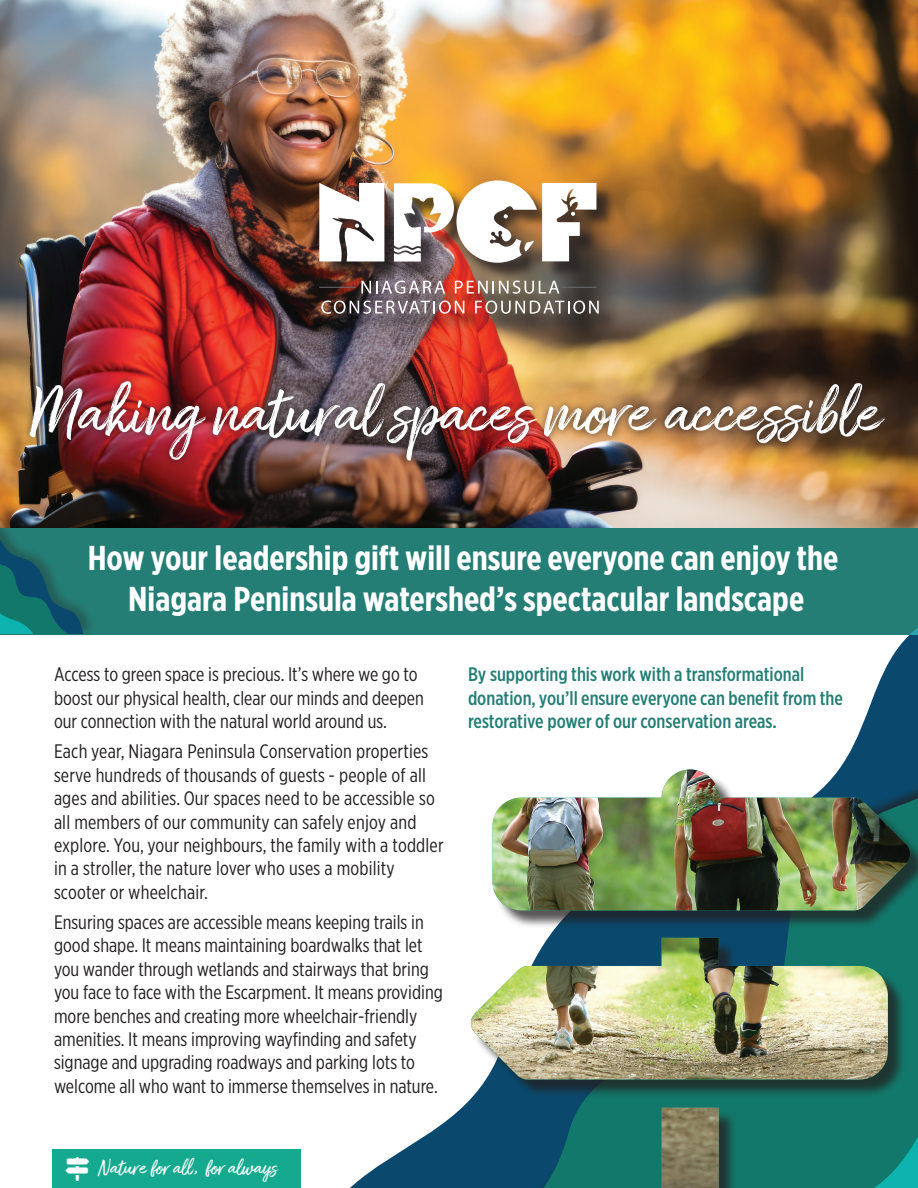
<style>
.page{position:relative;width:918px;height:1188px;background:#fff}
.page>*{position:absolute;margin:0;border:0;box-sizing:border-box;transform-origin:0 0}
.t1{font:67.5px "Amithen";color:#fff}
.t2{font:700 34.5px/41.4px "Gotham X Narrow";color:#fff;text-align:center}
.t3{font:21px "Amithen";color:#fff}
.t4{font:19.5px/23.4px "Gotham X Narrow";color:#231f20}
.t5{font:500 19.5px/23.4px "Gotham X Narrow";color:#257e75}
</style>
<div class="page">
<svg style="left:292px;top:635px;width:626px;height:553px"></svg>
<div style="left:432px;top:671px;width:486px;height:517px;background:#231f20;opacity:.75"></div>
<svg style="left:428px;top:688px;width:490px;height:500px"></svg>
<img style="left:0;top:0;width:918px;height:528px">
<div style="left:0;top:528px;width:918px;height:107px;background:#257e75"></div>
<div style="left:321px;top:183px;width:296px;height:149px;background:#231f20;opacity:.75"></div>
<svg style="left:361px;top:281px;width:84px;height:13px"></svg>
<svg style="left:455px;top:281px;width:104px;height:13px"></svg>
<svg style="left:321px;top:300px;width:143px;height:14px;background:#95797a"></svg>
<svg style="left:475px;top:300px;width:124px;height:14px;background:#8c7b75"></svg>
<hr style="left:319px;top:287px;width:37px;height:1px;background:#6c6d70">
<hr style="left:562px;top:287px;width:35px;height:1px;background:#6c6d70">
<svg style="left:319px;top:183px;width:65px;height:78px"></svg>
<img style="left:394px;top:180px;width:202px;height:83px">
<div style="left:22px;top:374px;width:870px;height:94px;background:#231f20;opacity:.75"></div>
<div style="left:0;top:515px;width:97px;height:124px;background:#231f20;opacity:.33"></div>
<svg style="left:0;top:526px;width:83px;height:108px"></svg>
<img style="left:470px;top:770px;width:442px;height:418px">
<div style="left:52px;top:1150px;width:248px;height:38px;background:#15aa8f"></div>
<h1 class="t1" style="left:30px;top:372px;width:853px">Making natural spaces more accessible</h1>
<h2 class="t2" style="left:88px;top:536px;width:752px">How your leadership gift will ensure everyone can enjoy the<br>Niagara Peninsula watershed’s spectacular landscape</h2>
<p class="t4" style="left:54px;top:663px;width:371px">Access to green space is precious. It’s where we go to boost our physical health, clear our minds and deepen our connection with the natural world around us.</p>
<p class="t4" style="left:54px;top:740px;width:391px">Each year, Niagara Peninsula Conservation properties serve hundreds of thousands of guests - people of all ages and abilities. Our spaces need to be accessible so all members of our community can safely enjoy and explore. You, your neighbours, the family with a toddler in a stroller, the nature lover who uses a mobility scooter or wheelchair.</p>
<p class="t4" style="left:54px;top:910px;width:390px">Ensuring spaces are accessible means keeping trails in good shape. It means maintaining boardwalks that let you wander through wetlands and stairways that bring you face to face with the Escarpment. It means providing more benches and creating more wheelchair-friendly amenities. It means improving wayfinding and safety signage and upgrading roadways and parking lots to welcome all who want to immerse themselves in nature.</p>
<p class="t5" style="left:468px;top:663px;width:377px">By supporting this work with a transformational donation, you’ll ensure everyone can benefit from the restorative power of our conservation areas.</p>
<p class="t3" style="left:98px;top:1155px;width:181px">Nature for all, for always</p>
</div>
